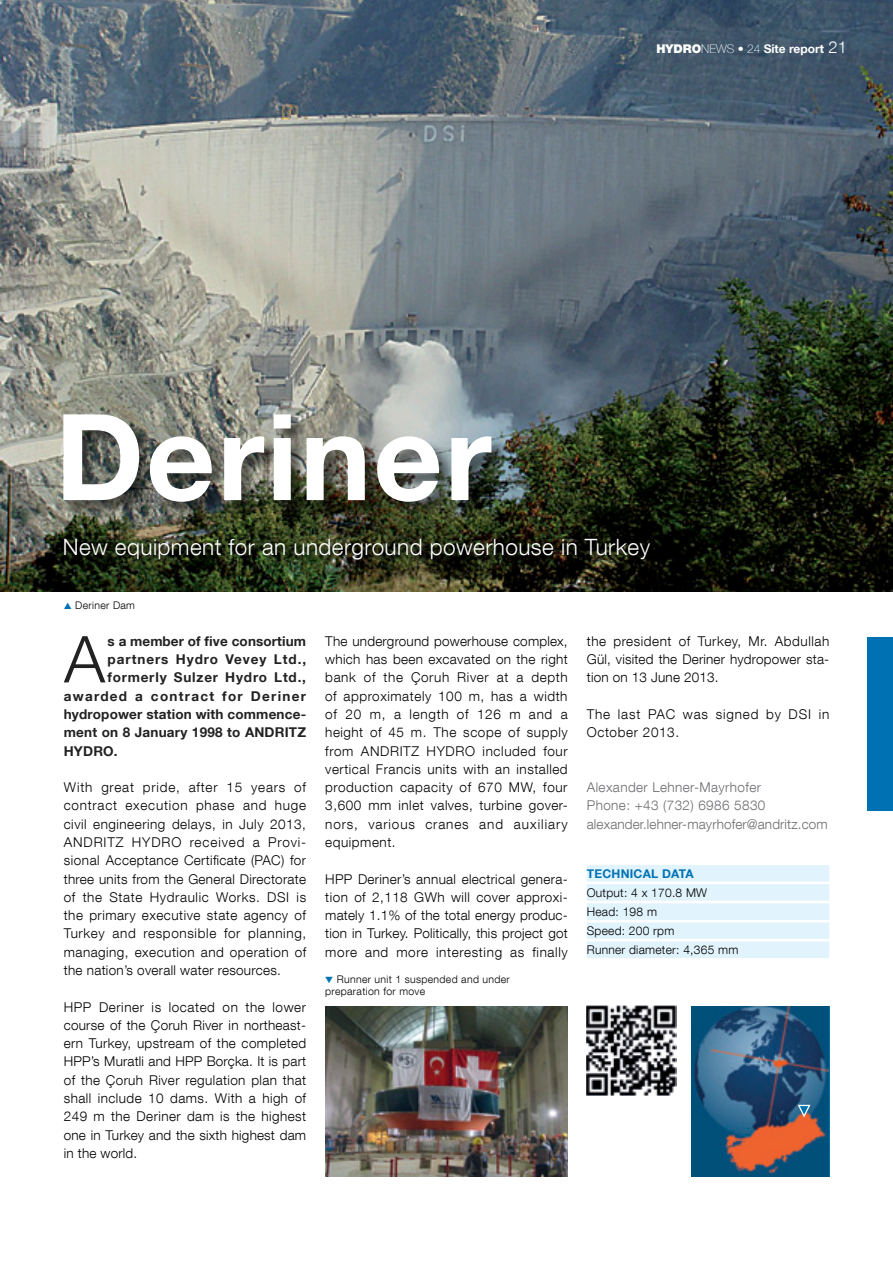
<style>
.page{position:relative;width:893px;height:1263px;background:#fff}
.page>*{position:absolute;margin:0;border:0;box-sizing:border-box;transform-origin:0 0}
.t1{font:700 120px "Helvetica Neue LT Com";letter-spacing:.02em;color:#fff}
.t2{font:300 64.65px "Helvetica Neue LT Com";color:#222}
.Bildtext{font:300 22.5px "Helvetica Neue LT Com";letter-spacing:.02em;color:#fff}
.Lauftext{font:300 13.5px/18.3px "Helvetica Neue LT Com";letter-spacing:.035em;color:#000;text-align:justify}
.t3{font:700 13.5px "Helvetica Neue LT Com";letter-spacing:.015em;color:#222}
.Lauftext-2{font:300 13.5px "Helvetica Neue LT Com";letter-spacing:.03em;color:#6d6d71}
.Lauftext-3{font:300 13.5px/18.3px "Helvetica Neue LT Com";letter-spacing:.06em;color:#000}
.Lauftext-4{font:300 13.5px "Helvetica Neue LT Com";letter-spacing:.01em;color:#6d6d71}
.t4{font:700 13.5px "Helvetica Neue LT Com";letter-spacing:.095em;color:#222}
.t5{font:700 13.5px "Helvetica Neue LT Com";letter-spacing:.06em;color:#222}
.t6{font:700 13.5px "Helvetica Neue LT Com";letter-spacing:.07em;color:#222}
.Tabelle_schwarz_hf{font:300 12px "Helvetica Neue LT Com";letter-spacing:.02em;color:#000}
.t7{font:700 12px "Helvetica Neue LT Com";color:#fff}
.Tabelle_schwarz_hf-2{font:700 12px "Helvetica Neue LT Com";letter-spacing:.02em;color:#0072b4}
.Bildtext-2{font:300 10.5px/12px "Helvetica Neue LT Com";letter-spacing:.03em;color:#000}
.s1{font-weight:900}
.s2{font-weight:100}
.s3{font-weight:300;font-size:16.5px}
.s4{color:#0072b4}
</style>
<div class="page">
<img style="left:0;top:0;width:893px;height:591px">
<svg style="left:63px;top:537px;width:594px;height:30px"></svg>
<div style="left:587px;top:865px;width:242px;height:16px;background:#e1f3fc"></div>
<div style="left:587px;top:884px;width:242px;height:17px;background:#e1f3fc"></div>
<div style="left:587px;top:903px;width:242px;height:17px;background:#e1f3fc"></div>
<div style="left:587px;top:922px;width:242px;height:17px;background:#e1f3fc"></div>
<div style="left:587px;top:941px;width:242px;height:17px;background:#e1f3fc"></div>
<div style="left:867px;top:637px;width:26px;height:174px;background:#0072b4"></div>
<div style="left:64px;top:415px;width:444px;height:104px;background:#000;opacity:.5"></div>
<img style="left:325px;top:1007px;width:243px;height:169px">
<img style="left:691px;top:1006px;width:138px;height:170px">
<svg style="left:798px;top:1105px;width:12px;height:12px"></svg>
<img style="left:586px;top:1005px;width:90px;height:90px">
<p class="t1" style="left:55px;top:381px;width:438px">Deriner</p>
<p class="t7" style="left:656px;top:41px;width:192px"><span class="s1">HYDRO</span><span class="s2">NEWS • 24</span> Site report <span class="s3">21</span></p>
<p class="Bildtext" style="left:63px;top:533px;width:589px">New equipment for an underground powerhouse in Turkey</p>
<p class="Bildtext-2" style="left:64px;top:599px;width:73px"><span class="s4">▲</span> Deriner Dam</p>
<p class="t2" style="left:64px;top:620px;width:42px">A</p>
<p class="t3" style="left:108px;top:632px;width:200px">s a member of five consortium</p>
<p class="t6" style="left:108px;top:651px;width:200px">partners Hydro Vevey Ltd.,</p>
<p class="t5" style="left:108px;top:669px;width:200px">formerly Sulzer Hydro Ltd.,</p>
<p class="t4" style="left:64px;top:687px;width:244px">awarded a contract for Deriner</p>
<p class="t3" style="left:64px;top:706px;width:244px">hydropower station with commence-</p>
<p class="t3" style="left:64px;top:724px;width:244px">ment on 8 January 1998 to ANDRITZ</p>
<p class="t3" style="left:64px;top:742px;width:55px">HYDRO.</p>
<p class="Lauftext" style="left:64px;top:778px;width:244px">With great pride, after 15 years of contract execution phase and huge civil engineering delays, in July 2013, ANDRITZ HYDRO received a Provi&shy;sional Acceptance Certificate (PAC) for three units from the General Directorate of the State Hydraulic Works. DSI is the primary executive state agency of Turkey and responsible for planning, managing, execution and operation of the nation’s overall water resources.</p>
<p class="Lauftext" style="left:64px;top:997px;width:244px">HPP Deriner is located on the lower course of the Çoruh River in northeast&shy;ern Turkey, upstream of the completed HPP’s Muratli and HPP Borçka. It is part of the Çoruh River regulation plan that shall include 10 dams. With a high of 249 m the Deriner dam is the highest one in Turkey and the sixth highest dam in the world.</p>
<p class="Lauftext" style="left:325px;top:632px;width:244px">The underground powerhouse complex, which has been excavated on the right bank of the Çoruh River at a depth of approximately 100 m, has a width of 20 m, a length of 126 m and a height of 45 m. The scope of supply from ANDRITZ HYDRO included four vertical Francis units with an installed production capacity of 670 MW, four 3,600 mm inlet valves, turbine gover&shy;nors, various cranes and auxiliary equipment.</p>
<p class="Lauftext" style="left:325px;top:869px;width:244px">HPP Deriner’s annual electrical genera&shy;tion of 2,118 GWh will cover approxi&shy;mately 1.1% of the total energy produc&shy;tion in Turkey. Politically, this project got more and more interesting as finally</p>
<p class="Bildtext-2" style="left:325px;top:973px;width:186px"><span class="s4">▼</span> Runner unit 1 suspended and under preparation for move</p>
<p class="Lauftext" style="left:587px;top:632px;width:244px">the president of Turkey, Mr. Abdullah Gül, visited the Deriner hydropower sta&shy;tion on 13 June 2013.</p>
<p class="Lauftext-3" style="left:587px;top:705px;width:244px">The last PAC was signed by DSI in<br>October 2013.</p>
<p class="Lauftext-2" style="left:587px;top:779px;width:176px">Alexander Lehner-Mayrhofer</p>
<p class="Lauftext-2" style="left:587px;top:797px;width:180px">Phone: +43 (732) 6986 5830</p>
<p class="Lauftext-4" style="left:587px;top:816px;width:242px">alexander.lehner-mayrhofer@andritz.com</p>
<p class="Tabelle_schwarz_hf-2" style="left:587px;top:866px;width:108px">TECHNICAL DATA</p>
<p class="Tabelle_schwarz_hf" style="left:587px;top:885px;width:122px">Output: 4 x 170.8 MW</p>
<p class="Tabelle_schwarz_hf" style="left:587px;top:904px;width:72px">Head: 198 m</p>
<p class="Tabelle_schwarz_hf" style="left:587px;top:924px;width:89px">Speed: 200 rpm</p>
<p class="Tabelle_schwarz_hf" style="left:587px;top:943px;width:153px">Runner diameter: 4,365 mm</p>
</div>
